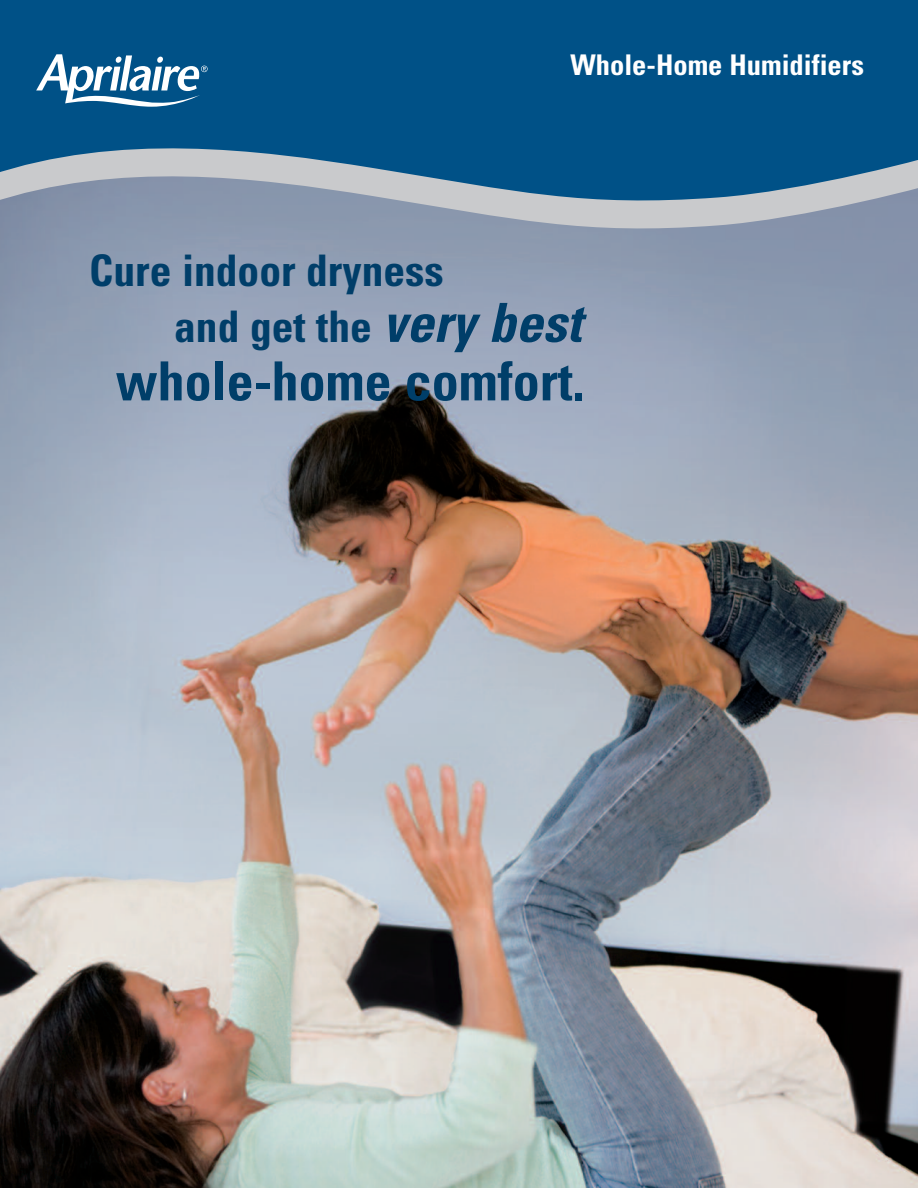
<style>
.page{position:relative;width:918px;height:1188px;background:#fff}
.page>*{position:absolute;margin:0;border:0;box-sizing:border-box;transform-origin:0 0}
.t1{font:700 condensed 54px "Univers";color:#003e69}
.t2{font:700 condensed 43.5px/55.5px "Univers";color:#003e69}
.t3{font:700 condensed 28.5px "Univers";color:#fff}
.s1{font-style:italic;font-size:54px}
</style>
<div class="page">
<img style="left:0;top:228px;width:918px;height:960px">
<svg style="left:0;top:207px;width:918px;height:21px;background:#9aa4b5"></svg>
<svg style="left:0;top:0;width:918px;height:207px;background:#1d6290"></svg>
<svg style="left:36px;top:54px;width:172px;height:53px"></svg>
<p class="t3" style="left:571px;top:54px;width:295px">Whole-Home Humidifiers</p>
<p class="t2" style="left:174px;top:247px;width:409px;text-indent:-85px">Cure indoor dryness<br>and get the <span class="s1">very best</span></p>
<p class="t1" style="left:116px;top:361px;width:471px">whole-home comfort.</p>
</div>
